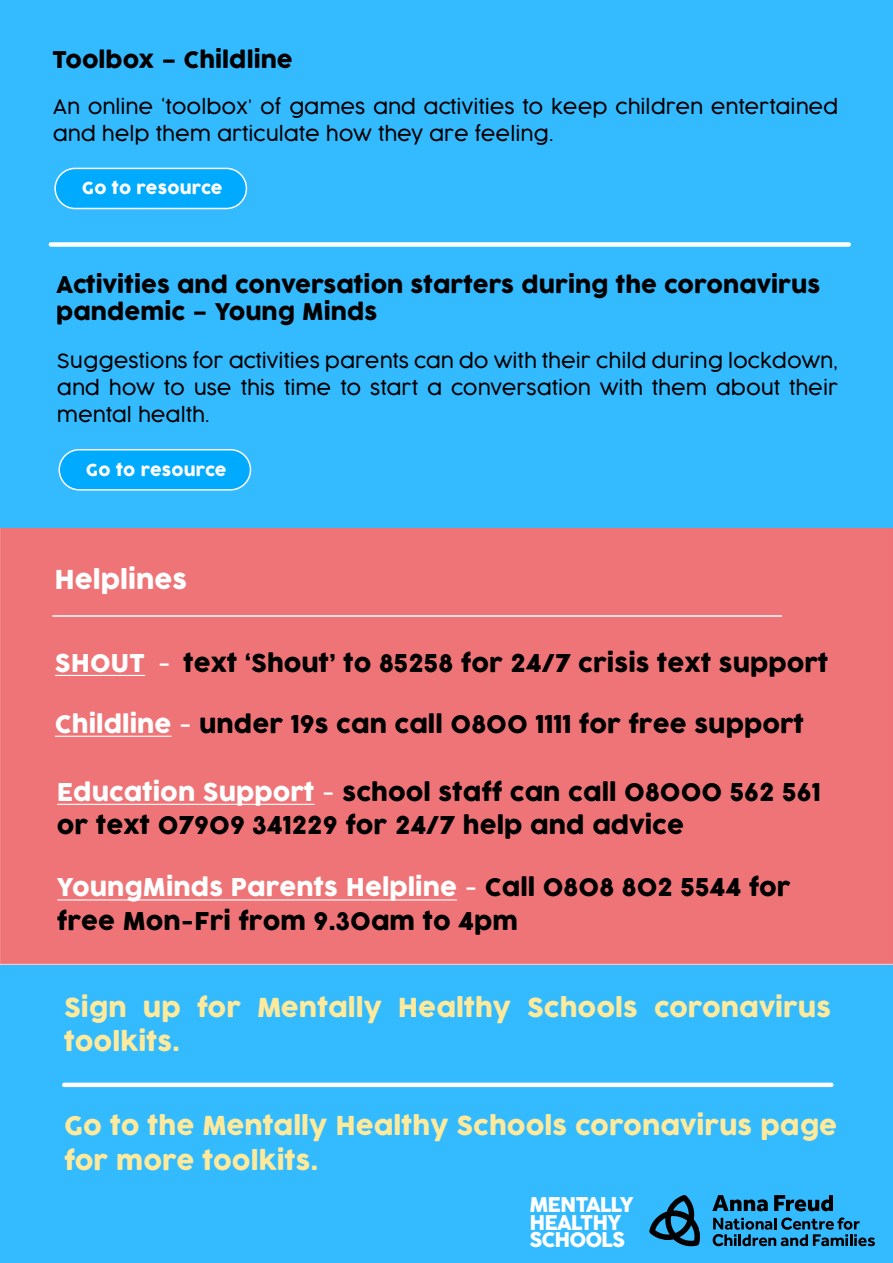
<style>
.page{position:relative;width:893px;height:1263px;background:#fff}
.page>*{position:absolute;margin:0;border:0;box-sizing:border-box;transform-origin:0 0}
.t1{font:25.5px/34.5px "Cocogoose";color:#fdea9c}
.t2{font:25.5px "Cocogoose";color:#fff}
.t3{font:24px/33.6px "Cocogoose";color:#000}
.t4{font:22.5px/27px "Cocogoose";color:#000}
.t5{font:19.95px/17.2px "Cocogoose";letter-spacing:-.045em;color:#fff}
.t6{font:300 19.5px/27px "Cocogoose";color:#000}
.t7{font:16.5px "Cocogoose";letter-spacing:.01em;color:#fff}
.s1{color:#fff}
.s2{font-weight:300;color:#fff}
</style>
<div class="page">
<div style="left:1px;top:0;width:892px;height:1263px;background:#33baff"></div>
<svg style="left:649px;top:1195px;width:51px;height:52px"></svg>
<svg style="left:712px;top:1195px;width:56px;height:16px"></svg>
<svg style="left:774px;top:1195px;width:59px;height:16px"></svg>
<svg style="left:713px;top:1217px;width:162px;height:29px"></svg>
<div style="left:64px;top:1082px;width:767px;height:5px;background:#fff"></div>
<svg style="left:54px;top:168px;width:193px;height:41px;background:#14b0ff"></svg>
<div style="left:51px;top:242px;width:798px;height:5px;background:#fff"></div>
<svg style="left:58px;top:449px;width:193px;height:42px;background:#17b1ff"></svg>
<div style="left:0;top:529px;width:893px;height:435px;background:#ee7477"></div>
<hr style="left:57px;top:899px;width:400px;height:1px;background:#fff">
<hr style="left:57px;top:804px;width:258px;height:1px;background:#fff">
<hr style="left:55px;top:736px;width:117px;height:1px;background:#fff">
<hr style="left:55px;top:675px;width:90px;height:1px;background:#fff">
<hr style="left:52px;top:615px;width:730px;height:2px;background:#fff">
<p class="t4" style="left:52px;top:48px;width:242px">Toolbox – Childline</p>
<p class="t6" style="left:53px;top:93px;width:787px">An online ‘toolbox’ of games and activities to keep children entertained and help them articulate how they are feeling.</p>
<p class="t7" style="left:82px;top:177px;width:142px">Go to resource</p>
<p class="t4" style="left:56px;top:272px;width:766px">Activities and conversation starters during the coronavirus pandemic – Young Minds</p>
<p class="t6" style="left:57px;top:347px;width:783px;text-align:justify">Suggestions for activities parents can do with their child during lockdown, and how to use this time to start a conversation with them about their mental health.</p>
<p class="t7" style="left:86px;top:458px;width:142px">Go to resource</p>
<p class="t2" style="left:54px;top:562px;width:134px">Helplines</p>
<p class="t3" style="left:55px;top:647px;width:775px"><span class="s1">SHOUT</span> <span class="s2">-</span> text ‘Shout’ to 85258 for 24/7 crisis text support</p>
<p class="t3" style="left:55px;top:708px;width:751px"><span class="s1">Childline</span> <span class="s2">-</span> under 19s can call 0800 1111 for free support</p>
<p class="t3" style="left:57px;top:776px;width:765px"><span class="s1">Education Support</span> <span class="s2">-</span> school staff can call 08000 562 561 or text 07909 341229 for 24/7 help and advice</p>
<p class="t3" style="left:57px;top:872px;width:735px"><span class="s1">YoungMinds Parents Helpline</span> <span class="s2">-</span> Call 0808 802 5544 for free Mon-Fri from 9.30am to 4pm</p>
<p class="t1" style="left:64px;top:991px;width:768px">Sign up for Mentally Healthy Schools coronavirus toolkits.</p>
<p class="t1" style="left:64px;top:1110px;width:775px">Go to the Mentally Healthy Schools coronavirus page for more toolkits.</p>
<p class="t5" style="left:529px;top:1197px;width:106px">MENTALLY<br>HEALTHY<br>SCHOOLS</p>
</div>
